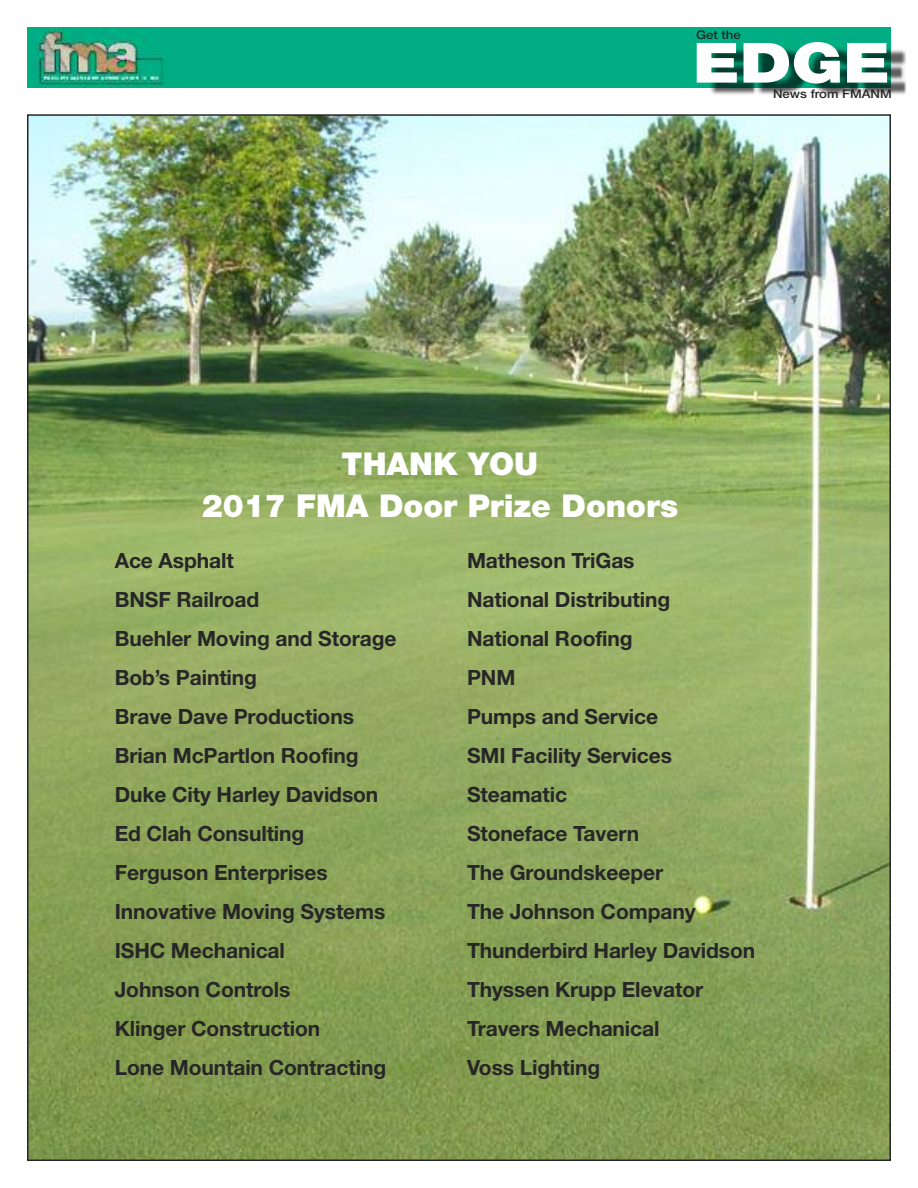
<style>
.page{position:relative;width:918px;height:1188px;background:#fff}
.page>*{position:absolute;margin:0;border:0;box-sizing:border-box;transform-origin:0 0}
.t1{font:900 55.5px "Helvetica Neue";color:#fff;scale:1.2 1}
.t2{font:900 31.5px/42px "Helvetica Neue";color:#fff;text-align:center}
.t3{font:700 21px/39px "Helvetica Neue";letter-spacing:-.005em;color:#272627}
.t4{font:500 12px "Helvetica Neue";color:#272627;scale:1.1 1}
</style>
<div class="page">
<img style="left:27px;top:27px;width:864px;height:61px">
<img style="left:688px;top:38px;width:217px;height:58px">
<img style="left:30px;top:117px;width:858px;height:1041px">
<p class="t4" style="left:696px;top:31px;width:42px">Get the</p>
<h1 class="t1" style="left:693px;top:43px;width:166px">EDGE</h1>
<p class="t4" style="left:773px;top:90px;width:109px">News from FMANM</p>
<h2 class="t2" style="left:202px;top:445px;width:478px">THANK YOU<br>2017 FMA Door Prize Donors</h2>
<p class="t3" style="left:115px;top:543px;width:283px">Ace Asphalt<br>BNSF Railroad<br>Buehler Moving and Storage<br>Bob’s Painting<br>Brave Dave Productions<br>Brian McPartlon Roofing<br>Duke City Harley Davidson<br>Ed Clah Consulting<br>Ferguson Enterprises<br>Innovative Moving Systems<br>ISHC Mechanical<br>Johnson Controls<br>Klinger Construction<br>Lone Mountain Contracting</p>
<p class="t3" style="left:467px;top:543px;width:290px">Matheson TriGas<br>National Distributing<br>National Roofing<br>PNM<br>Pumps and Service<br>SMI Facility Services<br>Steamatic<br>Stoneface Tavern<br>The Groundskeeper<br>The Johnson Company<br>Thunderbird Harley Davidson<br>Thyssen Krupp Elevator<br>Travers Mechanical<br>Voss Lighting</p>
</div>
